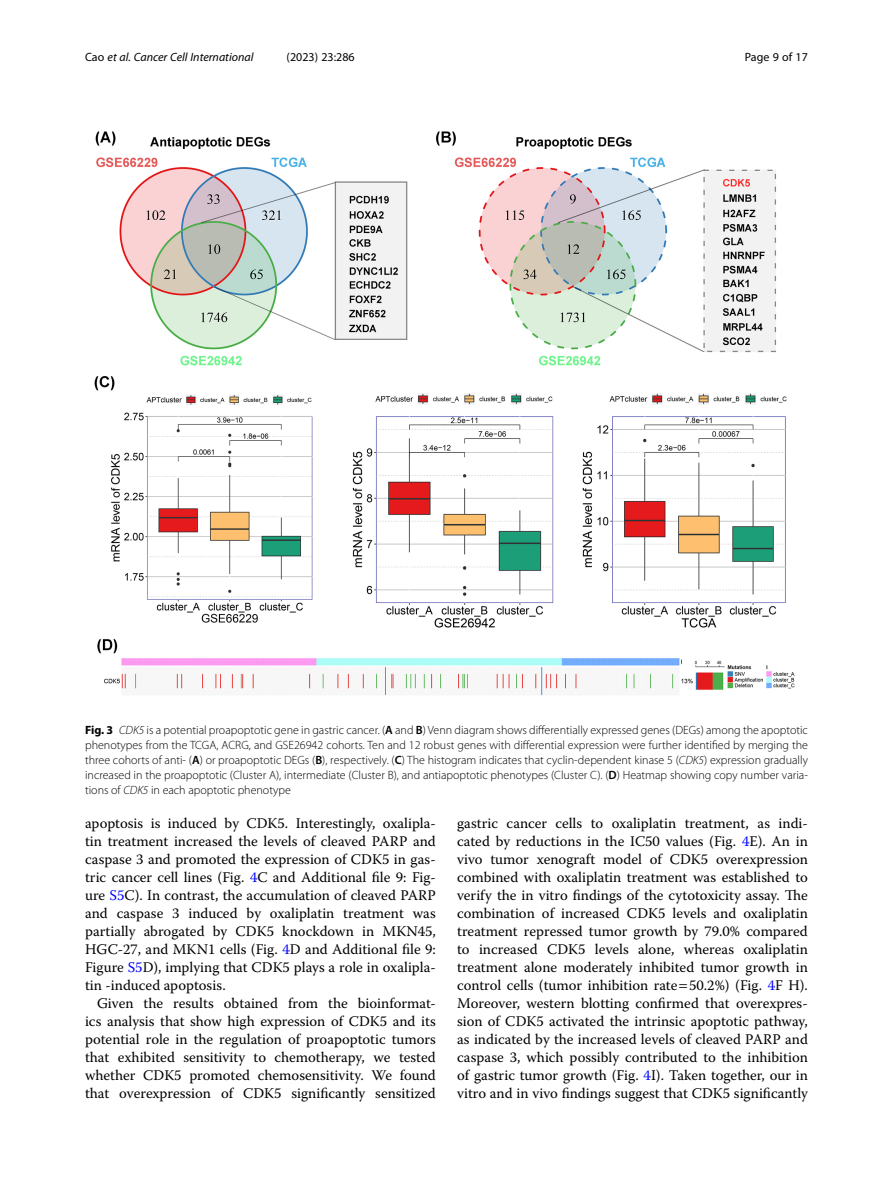
<style>
.page{position:relative;width:893px;height:1191px;background:#fff}
.page>*{position:absolute;margin:0;border:0;box-sizing:border-box;transform-origin:0 0}
.Body_Text_Indent{font:14.7px/18px "Warnock Pro";color:#000;text-align:justify}
.Body_Text{font:14.7px/18px "Warnock Pro";color:#000;text-align:justify}
.Figure_Caption{font:300 12px/15px "Myriad Pro";color:#000;text-align:justify}
.t1{font:italic 12px "Myriad Pro";color:#000}
.t2{font:12px "Myriad Pro";color:#000}
.s1{font-style:normal}
.s2{font-weight:700}
.s3{font-style:italic}
.s4{font-weight:600}
.s5{color:#00f}
</style>
<div class="page">
<img style="left:94px;top:131px;width:701px;height:565px">
<p class="t1" style="left:85px;top:50px;width:170px"><span class="s1">Cao</span> et al. Cancer Cell International</p>
<p class="t2" style="left:287px;top:50px;width:70px">(2023) 23:286</p>
<p class="t2" style="left:745px;top:50px;width:65px">Page 9 of 17</p>
<p class="Figure_Caption" style="left:85px;top:722px;width:724px"><span class="s2">Fig. 3</span> <span class="s3">CDK5</span> is a potential proapoptotic gene in gastric cancer. (<span class="s4">A</span> and <span class="s4">B</span>) Venn diagram shows differentially expressed genes (DEGs) among the apoptotic phenotypes from the TCGA, ACRG, and GSE26942 cohorts. Ten and 12 robust genes with differential expression were further identified by merging the three cohorts of anti- (<span class="s4">A</span>) or proapoptotic DEGs (<span class="s4">B</span>), respectively. (<span class="s4">C</span>) The histogram indicates that cyclin-dependent kinase 5 (<span class="s3">CDK5</span>) expression gradually increased in the proapoptotic (Cluster A), intermediate (Cluster B), and antiapoptotic phenotypes (Cluster C). (<span class="s4">D</span>) Heatmap showing copy number varia&shy;tions of <span class="s3">CDK5</span> in each apoptotic phenotype</p>
<p class="Body_Text" style="left:85px;top:814px;width:352px">apoptosis is induced by CDK5. Interestingly, oxalipla&shy;tin treatment increased the levels of cleaved PARP and caspase 3 and promoted the expression of CDK5 in gas&shy;tric cancer cell lines (Fig. <span class="s5">4</span>C and Additional file 9: Fig&shy;ure <span class="s5">S5</span>C). In contrast, the accumulation of cleaved PARP and caspase 3 induced by oxaliplatin treatment was partially abrogated by CDK5 knockdown in MKN45, HGC-27, and MKN1 cells (Fig. <span class="s5">4</span>D and Additional file 9:<br>Figure <span class="s5">S5</span>D), implying that CDK5 plays a role in oxalipla&shy;tin -induced apoptosis.</p>
<p class="Body_Text_Indent" style="left:85px;top:994px;width:352px;text-indent:12px">Given the results obtained from the bioinformat&shy;ics analysis that show high expression of CDK5 and its potential role in the regulation of proapoptotic tumors that exhibited sensitivity to chemotherapy, we tested whether CDK5 promoted chemosensitivity. We found that overexpression of CDK5 significantly sensitized</p>
<p class="Body_Text_Indent" style="left:457px;top:814px;width:352px">gastric cancer cells to oxaliplatin treatment, as indi&shy;cated by reductions in the IC50 values (Fig. <span class="s5">4</span>E). An in vivo tumor xenograft model of CDK5 overexpression combined with oxaliplatin treatment was established to verify the in vitro findings of the cytotoxicity assay. The combination of increased CDK5 levels and oxaliplatin treatment repressed tumor growth by 79.0% compared to increased CDK5 levels alone, whereas oxaliplatin treatment alone moderately inhibited tumor growth in control cells (tumor inhibition rate 50.2%) (Fig. <span class="s5">4</span>F H).<br>Moreover, western blotting confirmed that overexpres&shy;sion of CDK5 activated the intrinsic apoptotic pathway, as indicated by the increased levels of cleaved PARP and caspase 3, which possibly contributed to the inhibition of gastric tumor growth (Fig. <span class="s5">4</span>I). Taken together, our in vitro and in vivo findings suggest that CDK5 significantly</p>
</div>
